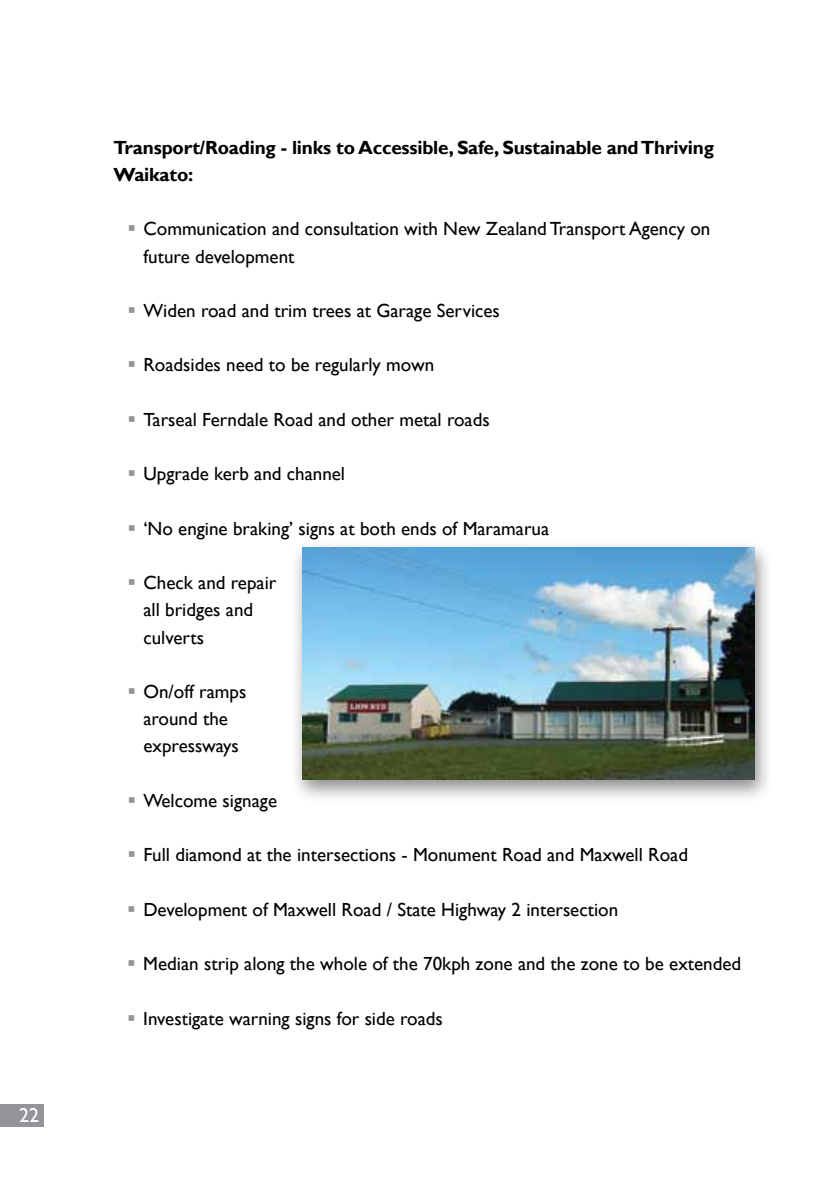
<style>
.page{position:relative;width:840px;height:1191px;background:#fff}
.page>*{position:absolute;margin:0;border:0;box-sizing:border-box;transform-origin:0 0}
.t1{font:20px "Gill Sans";color:#fff}
.t2{font:19px/27.2px "Gill Sans";color:#000}
.t3{font:700 19px/27.2px "Gill Sans";letter-spacing:-.01em;color:#000}
</style>
<div class="page">
<div style="left:0;top:1104px;width:43px;height:23px;background:#939598"></div>
<div style="left:290px;top:539px;width:483px;height:264px;background:#000;opacity:.44"></div>
<img style="left:302px;top:547px;width:452px;height:233px">
<p class="t1" style="left:19px;top:1103px;width:21px">22</p>
<p class="t3" style="left:113px;top:134px;width:601px">Transport/Roading - links to Accessible, Safe, Sustainable and Thriving<br>Waikato:</p>
<p class="t2" style="left:143px;top:216px;width:568px">Communication and consultation with New Zealand Transport Agency on future development</p>
<p class="t2" style="left:143px;top:297px;width:358px">Widen road and trim trees at Garage Services</p>
<p class="t2" style="left:143px;top:352px;width:292px">Roadsides need to be regularly mown</p>
<p class="t2" style="left:143px;top:406px;width:347px">Tarseal Ferndale Road and other metal roads</p>
<p class="t2" style="left:143px;top:460px;width:203px">Upgrade kerb and channel</p>
<p class="t2" style="left:143px;top:515px;width:407px">‘No engine braking’ signs at both ends of Maramarua</p>
<p class="t2" style="left:143px;top:569px;width:134px">Check and repair all bridges and culverts</p>
<p class="t2" style="left:143px;top:678px;width:104px">On/off ramps around the expressways</p>
<p class="t2" style="left:143px;top:787px;width:135px">Welcome signage</p>
<p class="t2" style="left:143px;top:841px;width:546px">Full diamond at the intersections - Monument Road and Maxwell Road</p>
<p class="t2" style="left:143px;top:896px;width:476px">Development of Maxwell Road / State Highway 2 intersection</p>
<p class="t2" style="left:143px;top:950px;width:599px">Median strip along the whole of the 70kph zone and the zone to be extended</p>
<p class="t2" style="left:143px;top:1005px;width:301px">Investigate warning signs for side roads</p>
</div>
